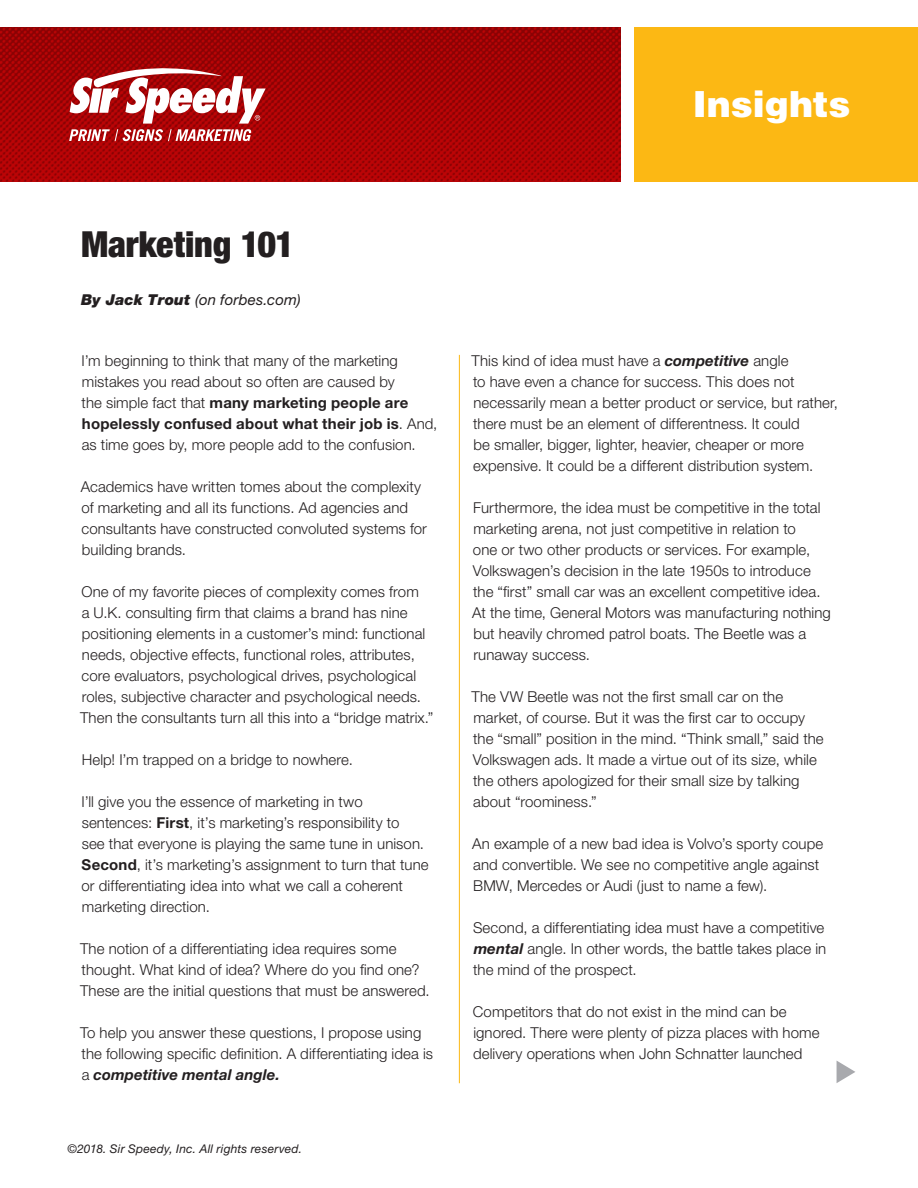
<style>
.page{position:relative;width:918px;height:1188px;background:#fff}
.page>*{position:absolute;margin:0;border:0;box-sizing:border-box;transform-origin:0 0}
.body_copy{font:900 condensed 36px "Helvetica Neue LT Std";letter-spacing:-.005em;color:#231f20}
.body_copy-2{font:900 36px "Helvetica LT Std";color:#fff}
.body_copy-3{font:300 15px/21px "Helvetica Neue LT Std";letter-spacing:.005em;color:#231f20}
.body_copy-4{font:italic 15px "Helvetica Neue LT Std";letter-spacing:.01em;color:#231f20}
.body_copy-5{font:italic 12px "Helvetica Neue LT Std";letter-spacing:.015em;color:#231f20}
.s1{font-weight:900}
.s2{font-weight:700}
.s3{font-weight:700;font-style:italic}
</style>
<div class="page">
<svg style="left:0;top:27px;width:621px;height:154px"></svg>
<svg style="left:69px;top:68px;width:197px;height:73px"></svg>
<svg style="left:837px;top:1061px;width:18px;height:22px"></svg>
<div style="left:634px;top:27px;width:284px;height:154px;background:#fcb814"></div>
<hr style="left:459px;top:355px;width:1px;height:728px;background:#fcb814">
<p class="body_copy-2" style="left:693px;top:81px;width:159px">Insights</p>
<p class="body_copy" style="left:81px;top:222px;width:215px">Marketing 101</p>
<p class="body_copy-4" style="left:81px;top:291px;width:221px"><span class="s1">By Jack Trout</span> (on forbes.com)</p>
<p class="body_copy-3" style="left:82px;top:349px;width:357px">I’m beginning to think that many of the marketing mistakes you read about so often are caused by<br>the simple fact that <span class="s2">many marketing people are hopelessly confused about what their job is</span>. And, as time goes by, more people add to the confusion.</p>
<p class="body_copy-3" style="left:81px;top:475px;width:348px">Academics have written tomes about the complexity of marketing and all its functions. Ad agencies and consultants have constructed convoluted systems for building brands.</p>
<p class="body_copy-3" style="left:80px;top:580px;width:355px">One of my favorite pieces of complexity comes from<br>a U.K. consulting firm that claims a brand has nine positioning elements in a customer’s mind: functional needs, objective effects, functional roles, attributes, core evaluators, psychological drives, psychological roles, subjective character and psychological needs.<br>Then the consultants turn all this into a “bridge matrix.”</p>
<p class="body_copy-3" style="left:82px;top:748px;width:273px">Help! I’m trapped on a bridge to nowhere.</p>
<p class="body_copy-3" style="left:81px;top:790px;width:349px">I’ll give you the essence of marketing in two sentences: <span class="s2">First</span>, it’s marketing’s responsibility to<br>see that everyone is playing the same tune in unison.<br><span class="s2">Second</span>, it’s marketing’s assignment to turn that tune or differentiating idea into what we call a coherent marketing direction.</p>
<p class="body_copy-3" style="left:80px;top:937px;width:351px">The notion of a differentiating idea requires some thought. What kind of idea? Where do you find one?<br>These are the initial questions that must be answered.</p>
<p class="body_copy-3" style="left:80px;top:1021px;width:355px">To help you answer these questions, I propose using the following specific definition. A differentiating idea is a <span class="s3">competitive mental angle.</span></p>
<p class="body_copy-5" style="left:68px;top:1141px;width:236px">©2018. Sir Speedy, Inc. All rights reserved.</p>
<p class="body_copy-3" style="left:472px;top:349px;width:368px">This kind of idea must have a <span class="s3">competitive</span> angle<br>to have even a chance for success. This does not necessarily mean a better product or service, but rather, there must be an element of differentness. It could<br>be smaller, bigger, lighter, heavier, cheaper or more expensive. It could be a different distribution system.</p>
<p class="body_copy-3" style="left:472px;top:496px;width:360px">Furthermore, the idea must be competitive in the total marketing arena, not just competitive in relation to<br>one or two other products or services. For example, Volkswagen’s decision in the late 1950s to introduce the “first” small car was an excellent competitive idea.<br>At the time, General Motors was manufacturing nothing but heavily chromed patrol boats. The Beetle was a runaway success.</p>
<p class="body_copy-3" style="left:472px;top:685px;width:354px">The VW Beetle was not the first small car on the market, of course. But it was the first car to occupy the “small” position in the mind. “Think small,” said the Volkswagen ads. It made a virtue out of its size, while the others apologized for their small size by talking about “roominess.”</p>
<p class="body_copy-3" style="left:472px;top:832px;width:353px">An example of a new bad idea is Volvo’s sporty coupe and convertible. We see no competitive angle against<br>BMW, Mercedes or Audi (just to name a few).</p>
<p class="body_copy-3" style="left:473px;top:916px;width:355px">Second, a differentiating idea must have a competitive <span class="s3">mental</span> angle. In other words, the battle takes place in the mind of the prospect.</p>
<p class="body_copy-3" style="left:473px;top:1000px;width:348px">Competitors that do not exist in the mind can be ignored. There were plenty of pizza places with home delivery operations when John Schnatter launched</p>
</div>
